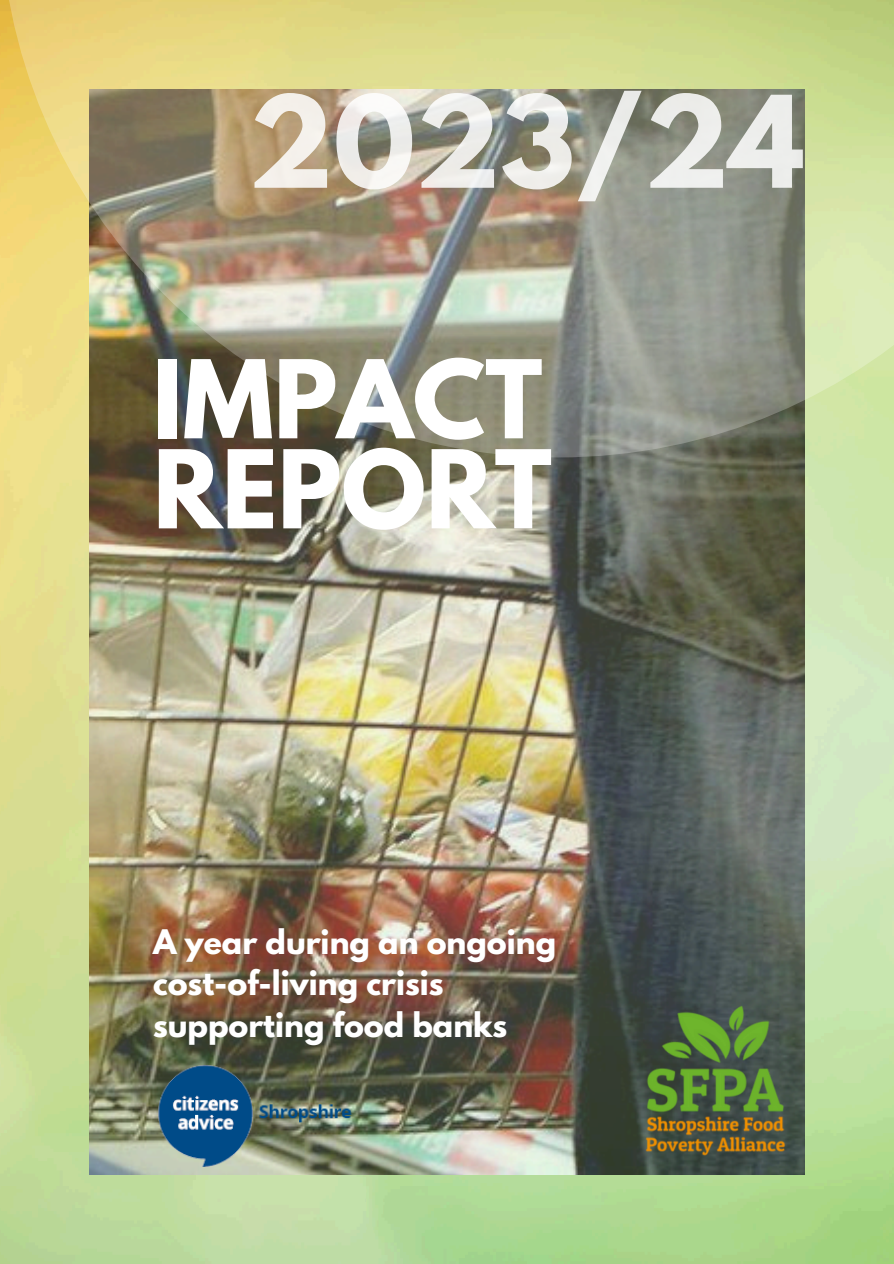
<style>
.page{position:relative;width:894px;height:1264px;background:#fff}
.page>*{position:absolute;margin:0;border:0;box-sizing:border-box;transform-origin:0 0}
.t1{font:700 112.65px "League Spartan";color:#fff}
.t2{font:700 96px/90px "League Spartan";color:#fff}
.t3{font:700 30px/41.7px "League Spartan";color:#fff}
</style>
<div class="page">
<img style="left:0;top:457px;width:893px;height:806px">
<img style="left:89px;top:457px;width:715px;height:717px">
<img style="left:0;top:0;width:893px;height:457px">
<img style="left:627px;top:987px;width:177px;height:186px">
<img style="left:153px;top:1063px;width:288px;height:105px">
<h1 class="t1" style="left:248px;top:86px;width:557px">2023/24</h1>
<p class="t2" style="left:153px;top:367px;width:400px">IMPACT<br>REPORT</p>
<p class="t3" style="left:153px;top:924px;width:404px">A year during an ongoing cost-of-living crisis supporting food banks</p>
</div>
